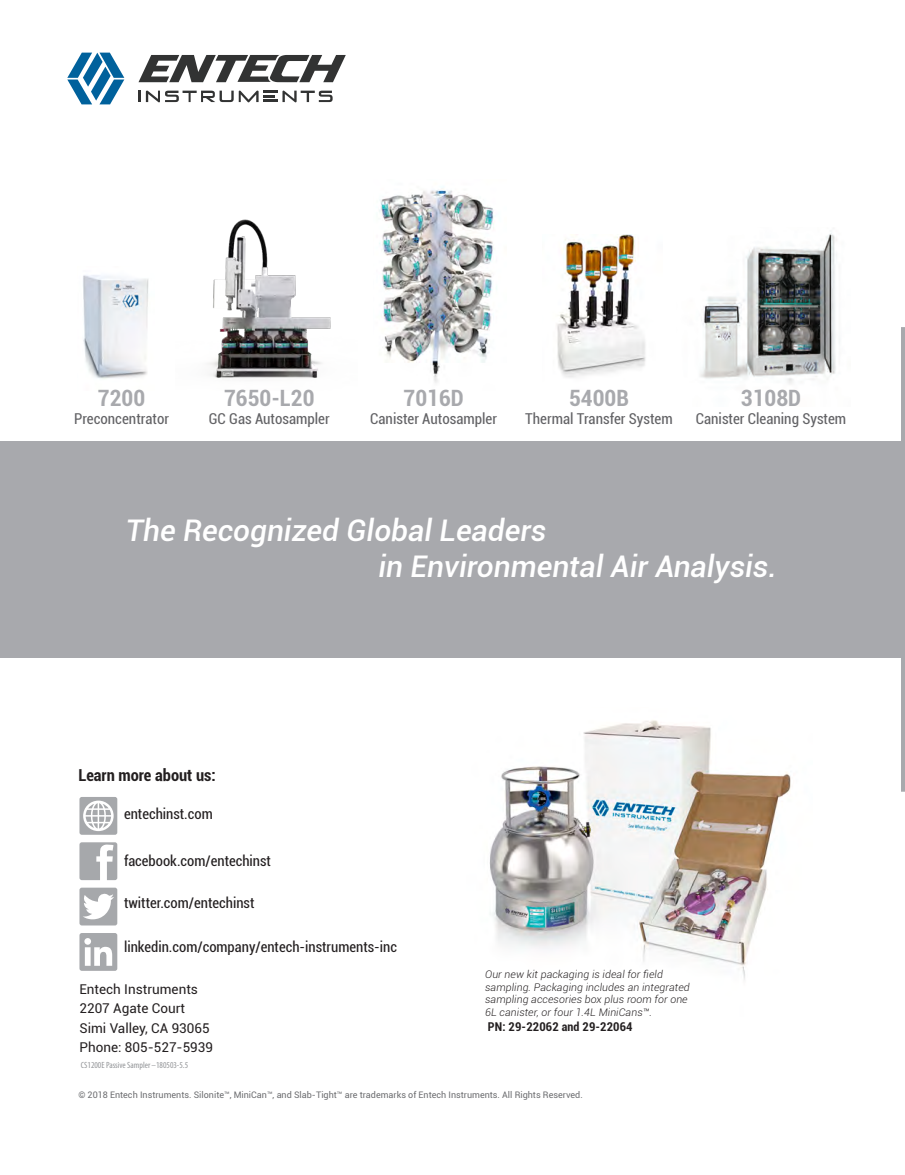
<style>
.page{position:relative;width:905px;height:1175px;background:#fff}
.page>*{position:absolute;margin:0;border:0;box-sizing:border-box;transform-origin:0 0}
.t1{font:italic 500 29.85px "Roboto";color:#fff}
.t2{font:700 condensed 22.5px "Roboto";color:#a8a9ad}
.t3{font:700 condensed 16.5px "Roboto";color:#231f20}
.t4{font:condensed 15px "Roboto";color:#636366}
.t5{font:condensed 14.7px "Roboto";color:#231f20}
.t6{font:13.5px "Roboto";color:#231f20}
.t7{font:700 condensed 12.15px "Roboto";letter-spacing:.01em;color:#231f20}
.t8{font:italic 300 10.5px/12.6px "Roboto";letter-spacing:.01em;color:#231f20}
.t9{font:9px "Roboto";color:#6c6d70}
.t10{font:condensed 9px "Myriad Pro";color:#939598}
</style>
<div class="page">
<div style="left:0;top:327px;width:904px;height:464px;background:#a8a9ad"></div>
<svg style="left:138px;top:91px;width:194px;height:11px"></svg>
<svg style="left:138px;top:55px;width:208px;height:27px"></svg>
<svg style="left:67px;top:53px;width:57px;height:51px"></svg>
<div style="left:0;top:321px;width:900px;height:119px;background:#fff"></div>
<div style="left:0;top:659px;width:900px;height:144px;background:#fff"></div>
<img style="left:557px;top:234px;width:89px;height:144px">
<img style="left:489px;top:720px;width:302px;height:260px">
<img style="left:83px;top:275px;width:66px;height:104px">
<img style="left:208px;top:219px;width:123px;height:159px">
<img style="left:379px;top:187px;width:118px;height:196px">
<img style="left:700px;top:233px;width:137px;height:151px">
<svg style="left:79px;top:887px;width:38px;height:38px"></svg>
<svg style="left:79px;top:842px;width:38px;height:38px"></svg>
<svg style="left:79px;top:933px;width:38px;height:37px"></svg>
<svg style="left:79px;top:797px;width:38px;height:37px"></svg>
<p class="t2" style="left:98px;top:382px;width:49px">7200</p>
<p class="t4" style="left:74px;top:408px;width:96px">Preconcentrator</p>
<p class="t2" style="left:224px;top:382px;width:92px">7650-L20</p>
<p class="t4" style="left:209px;top:408px;width:122px">GC Gas Autosampler</p>
<p class="t2" style="left:403px;top:382px;width:62px">7016D</p>
<p class="t4" style="left:370px;top:408px;width:128px">Canister Autosampler</p>
<p class="t2" style="left:569px;top:382px;width:61px">5400B</p>
<p class="t4" style="left:525px;top:408px;width:149px">Thermal Transfer System</p>
<p class="t2" style="left:741px;top:382px;width:62px">3108D</p>
<p class="t4" style="left:695px;top:408px;width:152px">Canister Cleaning System</p>
<p class="t1" style="left:126px;top:509px;width:422px">The Recognized Global Leaders</p>
<p class="t1" style="left:378px;top:545px;width:400px">in Environmental Air Analysis.</p>
<p class="t3" style="left:78px;top:764px;width:139px">Learn more about us:</p>
<p class="t5" style="left:124px;top:803px;width:90px">entechinst.com</p>
<p class="t5" style="left:124px;top:850px;width:148px">facebook.com/entechinst</p>
<p class="t5" style="left:124px;top:892px;width:132px">twitter.com/entechinst</p>
<p class="t5" style="left:124px;top:936px;width:274px">linkedin.com/company/entech-instruments-inc</p>
<p class="t6" style="left:79px;top:979px;width:120px">Entech Instruments</p>
<p class="t6" style="left:79px;top:999px;width:107px">2207 Agate Court</p>
<p class="t6" style="left:79px;top:1018px;width:132px">Simi Valley, CA 93065</p>
<p class="t6" style="left:79px;top:1038px;width:135px">Phone: 805-527-5939</p>
<p class="t10" style="left:81px;top:1059px;width:109px">CS1200E Passive Sampler –180503-5.5</p>
<p class="t8" style="left:485px;top:967px;width:206px">Our new kit packaging is ideal for field sampling. Packaging includes an integrated sampling accesories box plus room for one 6L canister, or four 1.4L MiniCans™.</p>
<p class="t7" style="left:488px;top:1017px;width:146px">PN: 29-22062 and 29-22064</p>
<p class="t9" style="left:78px;top:1088px;width:506px">© 2018 Entech Instruments. Silonite™, MiniCan™, and Slab-Tight™ are trademarks of Entech Instruments. All Rights Reserved.</p>
</div>
